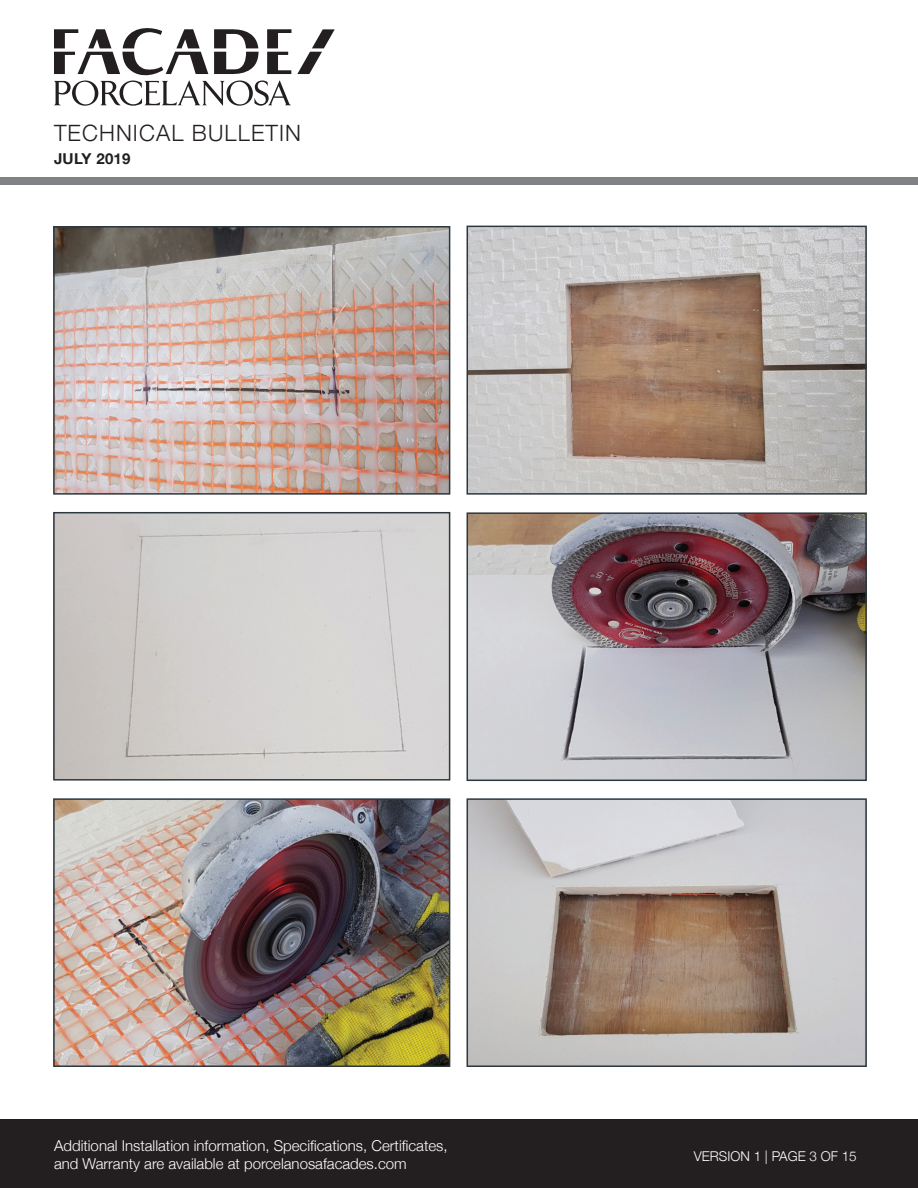
<style>
.page{position:relative;width:918px;height:1188px;background:#fff}
.page>*{position:absolute;margin:0;border:0;box-sizing:border-box;transform-origin:0 0}
.t1{font:300 22.5px "Helvetica Neue";letter-spacing:.05em;color:#231f20}
.t2{font:300 15px/18px "Helvetica Neue";color:#fff}
.t3{font:700 15px "Helvetica Neue";letter-spacing:.02em;color:#231f20}
.t4{font:300 13.5px "Helvetica Neue";color:#fff}
</style>
<div class="page">
<div style="left:0;top:178px;width:918px;height:7px;background:#808285"></div>
<div style="left:0;top:1119px;width:918px;height:69px;background:#231f20"></div>
<svg style="left:297px;top:29px;width:38px;height:45px"></svg>
<svg style="left:54px;top:28px;width:237px;height:78px"></svg>
<img style="left:56px;top:229px;width:391px;height:263px">
<div style="left:53px;top:226px;width:397px;height:269px;border:2px solid #2c373f"></div>
<img style="left:470px;top:229px;width:394px;height:263px">
<div style="left:467px;top:226px;width:400px;height:269px;border:2px solid #2c373f"></div>
<img style="left:56px;top:515px;width:391px;height:263px">
<div style="left:53px;top:512px;width:397px;height:269px;border:2px solid #2c373f"></div>
<img style="left:470px;top:515px;width:394px;height:263px">
<div style="left:467px;top:512px;width:400px;height:269px;border:2px solid #2c373f"></div>
<img style="left:56px;top:801px;width:391px;height:263px">
<div style="left:53px;top:798px;width:397px;height:269px;border:2px solid #2c373f"></div>
<img style="left:470px;top:801px;width:394px;height:263px">
<div style="left:467px;top:798px;width:400px;height:269px;border:2px solid #2c373f"></div>
<h1 class="t1" style="left:54px;top:120px;width:249px">TECHNICAL BULLETIN</h1>
<p class="t3" style="left:54px;top:149px;width:78px">JULY 2019</p>
<p class="t2" style="left:54px;top:1136px;width:395px">Additional Installation information, Specifications, Certificates, and Warranty are available at porcelanosafacades.com</p>
<p class="t4" style="left:694px;top:1148px;width:164px">VERSION 1 | PAGE 3 OF 15</p>
</div>
